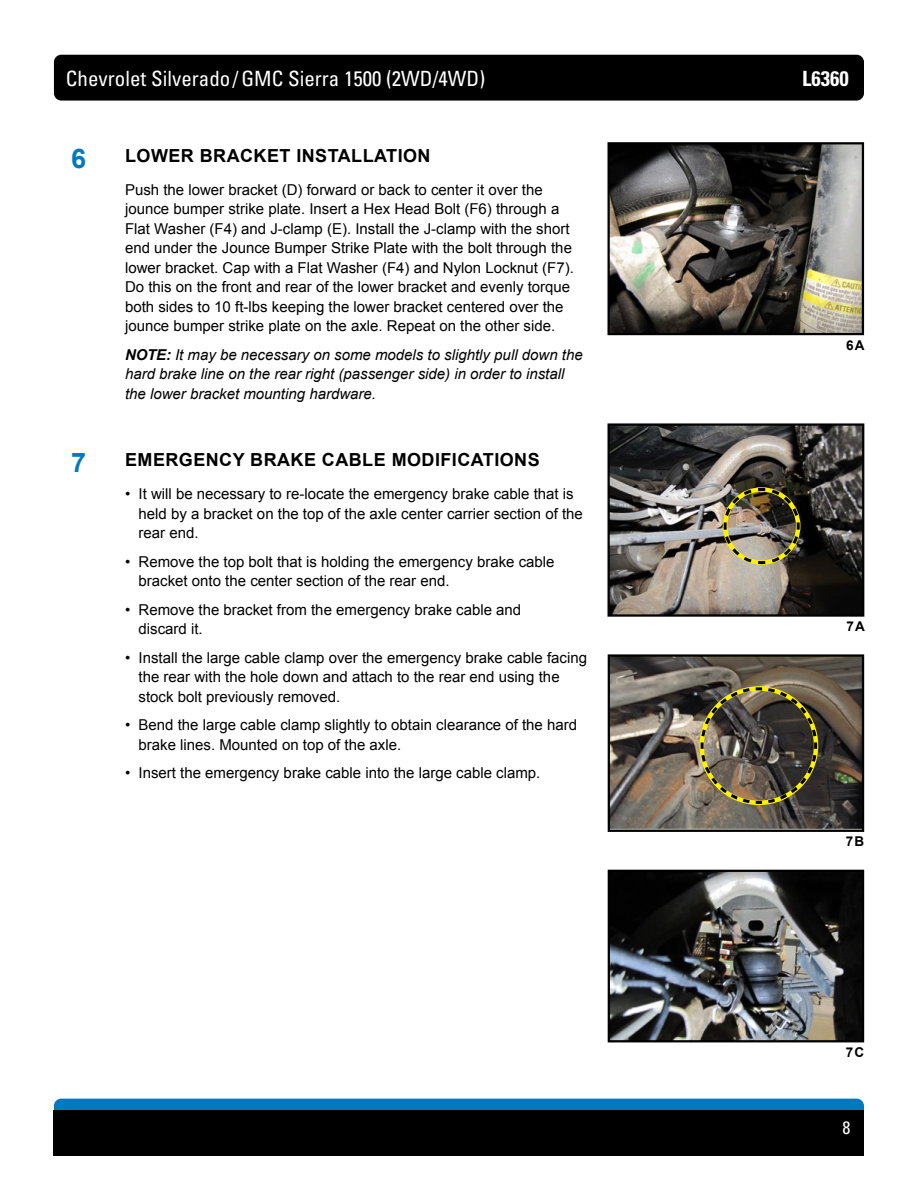
<style>
.page{position:relative;width:918px;height:1188px;background:#fff}
.page>*{position:absolute;margin:0;border:0;box-sizing:border-box;transform-origin:0 0}
.t1{font:700 27px "Arial";color:#0079c1}
.t2{font:condensed 21px "Univers LT Std";color:#fff}
.t3{font:700 condensed 21px "Univers LT Std";color:#fff}
.t4{font:700 18px "Arial";letter-spacing:.025em;color:#000}
.t5{font:condensed 18px "Univers LT Std";color:#fff}
.t6{font:15px/19.5px "Arial";color:#000}
.t7{font:italic 15px/19.5px "Arial";color:#000}
.t8{font:700 13.5px "Arial";letter-spacing:.075em;color:#000}
.s1{font-weight:700}
</style>
<div class="page">
<div style="left:54px;top:55px;width:810px;height:46px;background:#000;border-radius:7px"></div>
<div style="left:54px;top:1099px;width:810px;height:45px;background:#0079c1;border-radius:7px"></div>
<div style="left:54px;top:1110px;width:810px;height:46px;background:#000"></div>
<img style="left:611px;top:145px;width:250px;height:187px">
<div style="left:608px;top:142px;width:256px;height:193px;border:2px solid #000"></div>
<img style="left:611px;top:426px;width:250px;height:188px">
<div style="left:608px;top:423px;width:256px;height:194px;border:2px solid #000"></div>
<img style="left:611px;top:873px;width:250px;height:166px">
<div style="left:608px;top:870px;width:256px;height:172px;border:2px solid #000"></div>
<img style="left:611px;top:657px;width:250px;height:172px">
<div style="left:608px;top:654px;width:256px;height:178px;border:2px solid #000"></div>
<img style="left:722px;top:486px;width:79px;height:80px">
<img style="left:699px;top:686px;width:120px;height:119px">
<h2 class="t2" style="left:66px;top:65px;width:421px">Chevrolet Silverado/GMC Sierra 1500 (2WD/4WD)</h2>
<h2 class="t3" style="left:802px;top:65px;width:48px">L6360</h2>
<h1 class="t1" style="left:71px;top:140px;width:17px">6</h1>
<p class="t4" style="left:125px;top:144px;width:307px">LOWER BRACKET INSTALLATION</p>
<p class="t6" style="left:125px;top:180px;width:450px">Push the lower bracket (D) forward or back to center it over the jounce bumper strike plate. Insert a Hex Head Bolt (F6) through a Flat Washer (F4) and J-clamp (E). Install the J-clamp with the short end under the Jounce Bumper Strike Plate with the bolt through the lower bracket. Cap with a Flat Washer (F4) and Nylon Locknut (F7).<br>Do this on the front and rear of the lower bracket and evenly torque both sides to 10 ft-lbs keeping the lower bracket centered over the jounce bumper strike plate on the axle. Repeat on the other side.</p>
<p class="t7" style="left:125px;top:345px;width:459px"><span class="s1">NOTE:</span> It may be necessary on some models to slightly pull down the hard brake line on the rear right (passenger side) in order to install the lower bracket mounting hardware.</p>
<h1 class="t1" style="left:71px;top:445px;width:17px">7</h1>
<p class="t4" style="left:125px;top:448px;width:416px">EMERGENCY BRAKE CABLE MODIFICATIONS</p>
<p class="t6" style="left:139px;top:484px;width:446px;text-indent:-14px">• It will be necessary to re-locate the emergency brake cable that is held by a bracket on the top of the axle center carrier section of the rear end.</p>
<p class="t6" style="left:139px;top:552px;width:418px;text-indent:-14px">• Remove the top bolt that is holding the emergency brake cable bracket onto the center section of the rear end.</p>
<p class="t6" style="left:139px;top:600px;width:384px;text-indent:-14px">• Remove the bracket from the emergency brake cable and discard it.</p>
<p class="t6" style="left:139px;top:648px;width:450px;text-indent:-14px">• Install the large cable clamp over the emergency brake cable facing the rear with the hole down and attach to the rear end using the stock bolt previously removed.</p>
<p class="t6" style="left:139px;top:715px;width:440px;text-indent:-14px">• Bend the large cable clamp slightly to obtain clearance of the hard brake lines. Mounted on top of the axle.</p>
<p class="t6" style="left:125px;top:763px;width:417px">• Insert the emergency brake cable into the large cable clamp.</p>
<p class="t8" style="left:846px;top:336px;width:20px">6A</p>
<p class="t8" style="left:847px;top:617px;width:20px">7A</p>
<p class="t8" style="left:846px;top:833px;width:20px">7B</p>
<p class="t8" style="left:846px;top:1043px;width:20px">7C</p>
<p class="t5" style="left:843px;top:1116px;width:9px">8</p>
</div>
